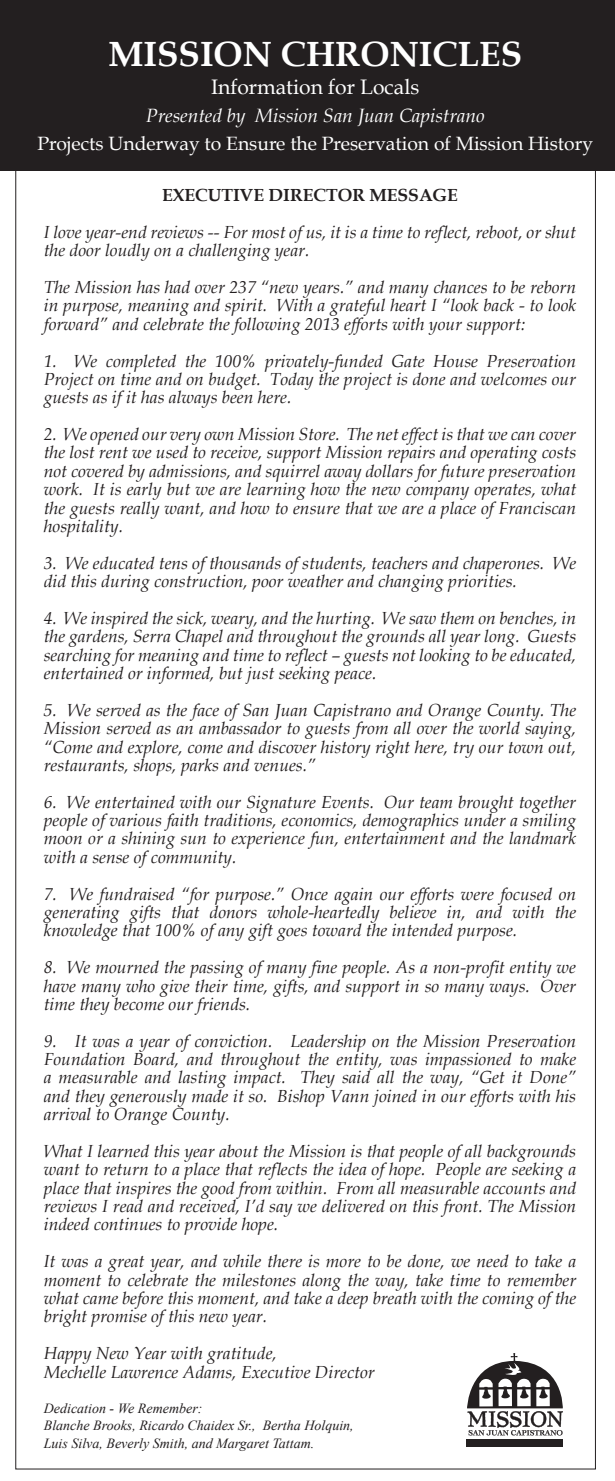
<style>
.page{position:relative;width:615px;height:1481px;background:#fff}
.page>*{position:absolute;margin:0;border:0;box-sizing:border-box;transform-origin:0 0}
.t1{font:700 35px "Book Antiqua";color:#fff}
.t2{font:21px "Book Antiqua";color:#fff}
.t3{font:19.25px "Book Antiqua";color:#fff}
.t4{font:italic 19.25px "Book Antiqua";color:#fff}
.t5{font:italic 17.5px/18.4px "Book Antiqua";color:#231f20;text-align:justify}
.t6{font:700 17.5px "Book Antiqua";color:#231f20}
.t7{font:italic 14px/17.5px "Times New Roman";color:#231f20}
</style>
<div class="page">
<svg style="left:467px;top:1353px;width:95px;height:82px"></svg>
<div style="left:466px;top:1438px;width:96px;height:8px;background:#231f20"></div>
<div style="left:0;top:0;width:614px;height:171px;background:#231f20"></div>
<h1 class="t1" style="left:108px;top:33px;width:415px">MISSION CHRONICLES</h1>
<p class="t2" style="left:211px;top:74px;width:210px">Information for Locals</p>
<p class="t4" style="left:146px;top:104px;width:340px">Presented by Mission San Juan Capistrano</p>
<p class="t3" style="left:38px;top:131px;width:556px">Projects Underway to Ensure the Preservation of Mission History</p>
<p class="t6" style="left:162px;top:185px;width:236px">EXECUTIVE DIRECTOR MESS</p>
<p class="t6" style="left:419px;top:185px;width:39px">AGE</p>
<p class="t5" style="left:44px;top:223px;width:533px">I love year-end reviews -- For most of us, it is a time to reflect, reboot, or shut the door loudly on a challenging year.</p>
<p class="t5" style="left:44px;top:278px;width:533px">The Mission has had over 237 “new years.” and many chances to be reborn in purpose, meaning and spirit. With a grateful heart I “look back - to look forward” and celebrate the following 2013 efforts with your support:</p>
<p class="t5" style="left:44px;top:352px;width:533px">1. We completed the 100% privately-funded Gate House Preservation Project on time and on budget. Today the project is done and welcomes our guests as if it has always been here.</p>
<p class="t5" style="left:44px;top:425px;width:533px">2. We opened our very own Mission Store. The net effect is that we can cover the lost rent we used to receive, support Mission repairs and operating costs not covered by admissions, and squirrel away dollars for future preservation work. It is early but we are learning how the new company operates, what the guests really want, and how to ensure that we are a place of Franciscan hospitality.</p>
<p class="t5" style="left:44px;top:554px;width:533px">3. We educated tens of thousands of students, teachers and chaperones. We did this during construction, poor weather and changing priorities.</p>
<p class="t5" style="left:44px;top:609px;width:533px">4. We inspired the sick, weary, and the hurting. We saw them on benches, in the gardens, Serra Chapel and throughout the grounds all year long. Guests searching for meaning and time to reflect – guests not looking to be educated, entertained or informed, but just seeking peace.</p>
<p class="t5" style="left:44px;top:701px;width:533px">5. We served as the face of San Juan Capistrano and Orange County. The Mission served as an ambassador to guests from all over the world saying, “Come and explore, come and discover history right here, try our town out, restaurants, shops, parks and venues.”</p>
<p class="t5" style="left:44px;top:793px;width:533px">6. We entertained with our Signature Events. Our team brought together people of various faith traditions, economics, demographics under a smiling moon or a shining sun to experience fun, entertainment and the landmark with a sense of community.</p>
<p class="t5" style="left:44px;top:885px;width:533px">7. We fundraised “for purpose.” Once again our efforts were focused on generating gifts that donors whole-heartedly believe in, and with the knowledge that 100% of any gift goes toward the intended purpose.</p>
<p class="t5" style="left:44px;top:958px;width:533px">8. We mourned the passing of many fine people. As a non-profit entity we have many who give their time, gifts, and support in so many ways. Over time they become our friends.</p>
<p class="t5" style="left:44px;top:1032px;width:533px">9. It was a year of conviction. Leadership on the Mission Preservation Foundation Board, and throughout the entity, was impassioned to make a measurable and lasting impact. They said all the way, “Get it Done” and they generously made it so. Bishop Vann joined in our efforts with his arrival to Orange County.</p>
<p class="t5" style="left:44px;top:1142px;width:533px">What I learned this year about the Mission is that people of all backgrounds want to return to a place that reflects the idea of hope. People are seeking a place that inspires the good from within. From all measurable accounts and reviews I read and received, I’d say we delivered on this front. The Mission indeed continues to provide hope.</p>
<p class="t5" style="left:44px;top:1252px;width:533px">It was a great year, and while there is more to be done, we need to take a moment to celebrate the milestones along the way, take time to remember what came before this moment, and take a deep breath with the coming of the bright promise of this new year.</p>
<p class="t5" style="left:44px;top:1344px;width:332px">Happy New Year with gratitude,<br>Mechelle Lawrence Adams, Executive Director</p>
<p class="t7" style="left:44px;top:1398px;width:311px">Dedication - We Remember:<br>Blanche Brooks, Ricardo Chaidex Sr., Bertha Holquin,<br>Luis Silva, Beverly Smith, and Margaret Tattam.</p>
</div>
